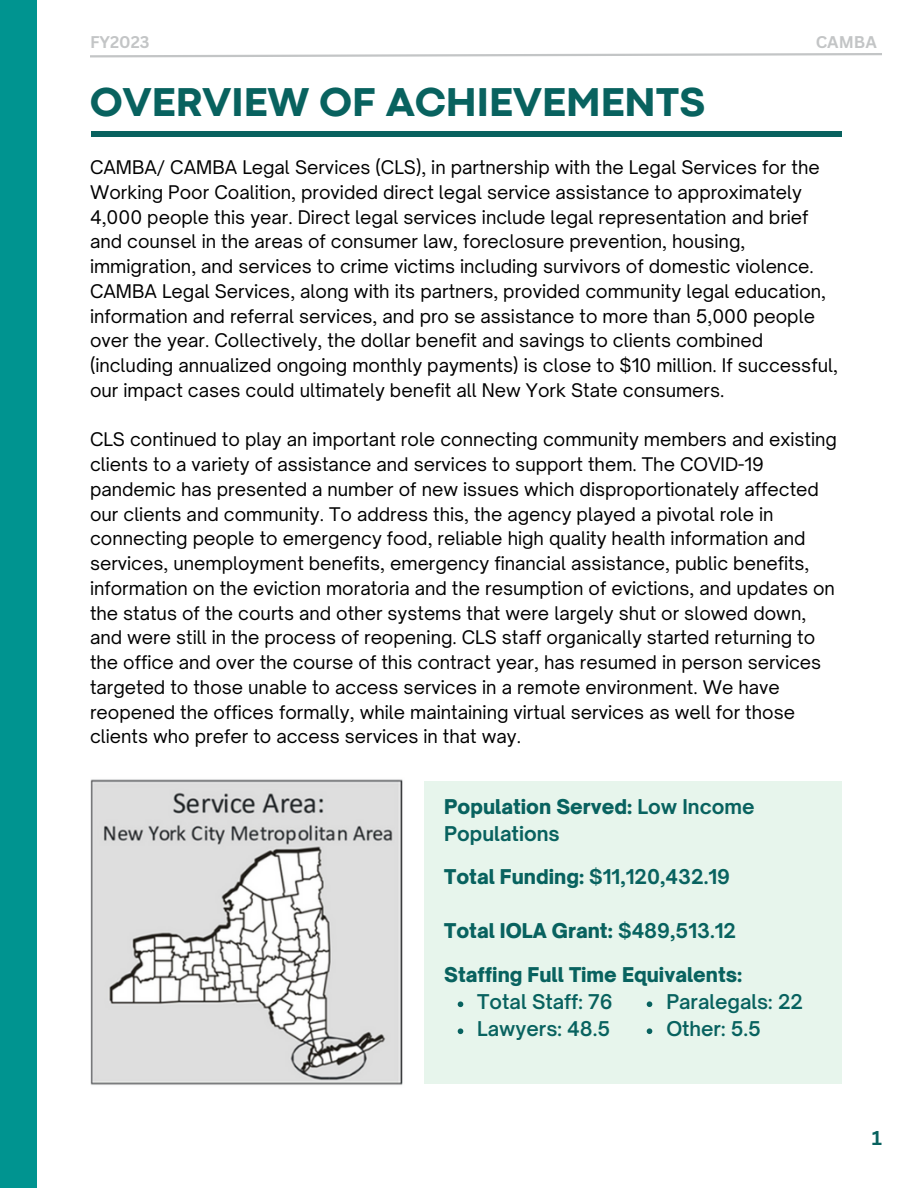
<style>
.page{position:relative;width:918px;height:1188px;background:#fff}
.page>*{position:absolute;margin:0;border:0;box-sizing:border-box;transform-origin:0 0}
.t1{font:800 42px "Codec Pro";color:#08625f}
.t2{font:700 19.5px/27px "Open Sauce One";color:#08625f}
.t3{font:900 19.5px "Open Sauce One";color:#08625f}
.t4{font:600 19.5px "Open Sauce One";color:#08625f}
.t5{font:700 19.5px "Canva Sans";color:#08625f}
.t6{font:18px/24.8px "Open Sauce One";color:#000}
.t7{font:700 16.5px "Canva Sans";color:#c3c5c6}
.s1{font-weight:900}
.s2{font-weight:700}
</style>
<div class="page">
<div style="left:0;top:0;width:37px;height:1188px;background:#009490"></div>
<div style="left:92px;top:131px;width:750px;height:5px;background:#08625f"></div>
<svg style="left:90px;top:53px;width:792px;height:5px"></svg>
<div style="left:425px;top:781px;width:417px;height:302px;background:#e7f5ec"></div>
<img style="left:90px;top:779px;width:313px;height:306px">
<svg style="left:458px;top:1001px;width:5px;height:6px"></svg>
<svg style="left:458px;top:1028px;width:5px;height:6px"></svg>
<svg style="left:647px;top:1001px;width:5px;height:6px"></svg>
<svg style="left:647px;top:1028px;width:5px;height:6px"></svg>
<p class="t7" style="left:90px;top:31px;width:61px">FY2023</p>
<p class="t7" style="left:816px;top:31px;width:63px">CAMBA</p>
<p class="t1" style="left:90px;top:87px;width:617px">OVERVIEW OF ACHIEVEMENTS</p>
<p class="t6" style="left:90px;top:155px;width:749px">CAMBA/ CAMBA Legal Services (CLS), in partnership with the Legal Services for the Working Poor Coalition, provided direct legal service assistance to approximately 4,000 people this year. Direct legal services include legal representation and brief and counsel in the areas of consumer law, foreclosure prevention, housing, immigration, and services to crime victims including survivors of domestic violence.<br>CAMBA Legal Services, along with its partners, provided community legal education, information and referral services, and pro se assistance to more than 5,000 people over the year. Collectively, the dollar benefit and savings to clients combined (including annualized ongoing monthly payments) is close to $10 million. If successful, our impact cases could ultimately benefit all New York State consumers.</p>
<p class="t6" style="left:90px;top:427px;width:748px">CLS continued to play an important role connecting community members and existing clients to a variety of assistance and services to support them. The COVID-19 pandemic has presented a number of new issues which disproportionately affected our clients and community. To address this, the agency played a pivotal role in connecting people to emergency food, reliable high quality health information and services, unemployment benefits, emergency financial assistance, public benefits, information on the eviction moratoria and the resumption of evictions, and updates on the status of the courts and other systems that were largely shut or slowed down, and were still in the process of reopening. CLS staff organically started returning to the office and over the course of this contract year, has resumed in person services targeted to those unable to access services in a remote environment. We have reopened the offices formally, while maintaining virtual services as well for those clients who prefer to access services in that way.</p>
<p class="t2" style="left:444px;top:793px;width:312px"><span class="s1">Population Served:</span> Low Income<br>Populations</p>
<p class="t2" style="left:444px;top:864px;width:287px"><span class="s1">Total Funding:</span> $11,120,432.19</p>
<p class="t3" style="left:444px;top:919px;width:294px">Total IOLA Grant: <span class="s2">$489,513.12</span></p>
<p class="t3" style="left:444px;top:963px;width:300px">Staffing Full Time Equivalents:</p>
<p class="t4" style="left:666px;top:990px;width:138px">Paralegals: 22</p>
<p class="t4" style="left:666px;top:1017px;width:96px">Other: 5.5</p>
<p class="t4" style="left:477px;top:990px;width:137px">Total Staff: 76</p>
<p class="t4" style="left:477px;top:1017px;width:134px">Lawyers: 48.5</p>
<p class="t5" style="left:872px;top:1124px;width:12px">1</p>
</div>
